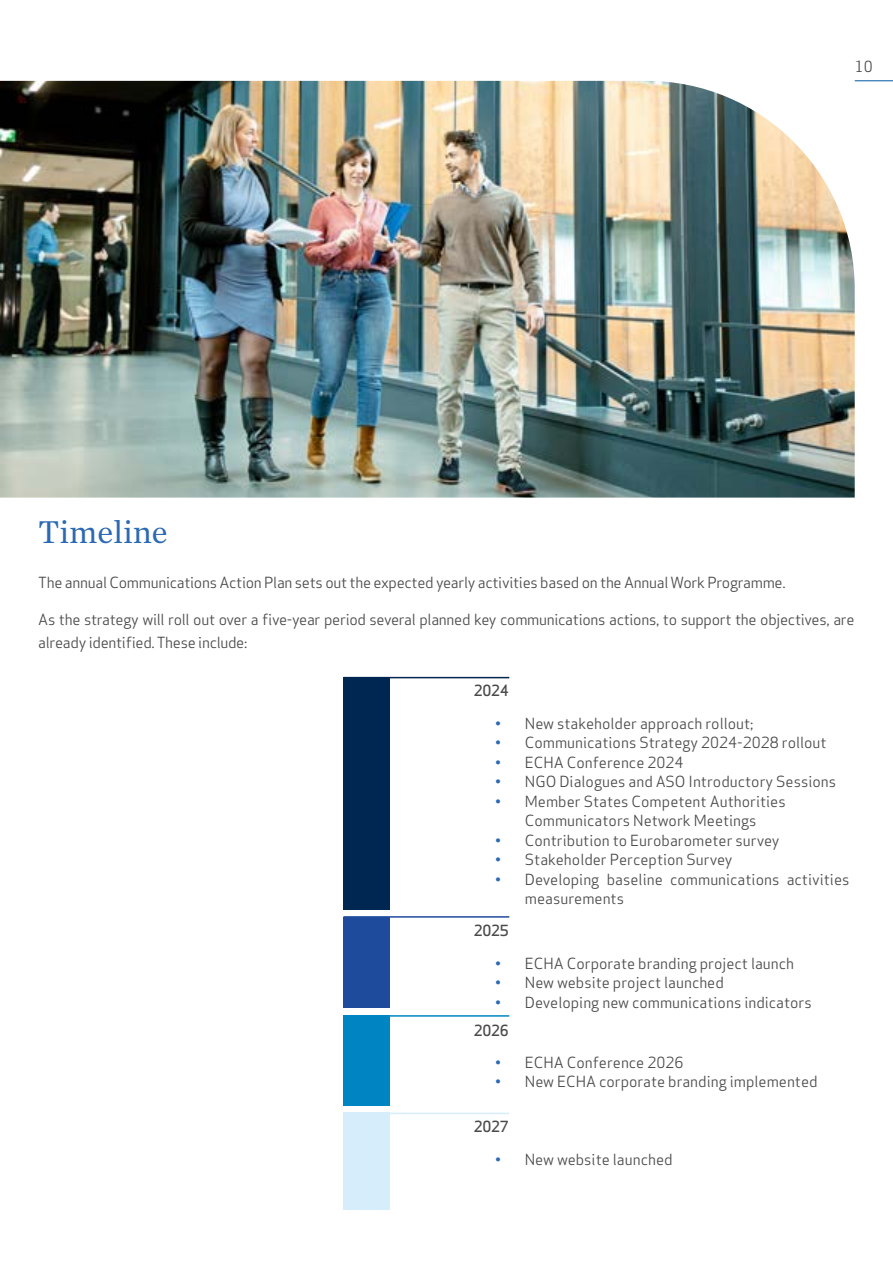
<style>
.page{position:relative;width:893px;height:1263px;background:#fff}
.page>*{position:absolute;margin:0;border:0;box-sizing:border-box;transform-origin:0 0}
.t1{font:33px "Chronicle Text G1";color:#2b69b2}
.t2{font:15px/19.5px "Apex Sans";color:#4a4a49}
.t3{font:15px/22.5px "Apex Sans";letter-spacing:-.02em;color:#4a4a49}
.t4{font:500 15px "Apex Sans";letter-spacing:-.02em;color:#4a4a49}
.s1{color:#2b69b2}
.s2{font-weight:500}
</style>
<div class="page">
<hr style="left:855px;top:80px;width:38px;height:1px;background:#0057a3">
<img style="left:0;top:81px;width:855px;height:417px">
<div style="left:343px;top:678px;width:47px;height:232px;background:#002751"></div>
<div style="left:343px;top:918px;width:47px;height:90px;background:#1e4b9b"></div>
<div style="left:343px;top:1015px;width:47px;height:90px;background:#0085c3"></div>
<div style="left:343px;top:1113px;width:47px;height:97px;background:#d6eefc"></div>
<hr style="left:343px;top:677px;width:166px;height:1px;background:#002751">
<hr style="left:343px;top:916px;width:166px;height:2px;background:#1e4b9b">
<hr style="left:343px;top:1015px;width:166px;height:2px;background:#0085c3">
<hr style="left:343px;top:1113px;width:166px;height:1px;background:#d6eefc">
<p class="t2" style="left:855px;top:55px;width:19px">10</p>
<h1 class="t1" style="left:38px;top:507px;width:131px">Timeline</h1>
<p class="t3" style="left:38px;top:569px;width:749px">The annual Communications Action Plan sets out the expected yearly activities based on the Annual Work Programme.</p>
<p class="t3" style="left:38px;top:607px;width:818px">As the strategy will roll out over a five-year period several planned key communications actions, to support the objectives, are already identified. These include:</p>
<p class="t4" style="left:474px;top:678px;width:37px">2024</p>
<p class="t2" style="left:495px;top:712px;width:260px"><span class="s1">•</span> New stakeholder approach rollout;</p>
<p class="t2" style="left:495px;top:731px;width:333px"><span class="s1">•</span> Communications Strategy 2024-2028 rollout</p>
<p class="t2" style="left:495px;top:751px;width:190px"><span class="s1">•</span> ECHA Conference 2024</p>
<p class="t2" style="left:495px;top:770px;width:343px"><span class="s1">•</span> NGO Dialogues and ASO Introductory Sessions</p>
<p class="t2" style="left:495px;top:790px;width:292px;text-align:center"><span class="s1">•</span> Member States Competent Authorities<br>Communicators Network Meetings</p>
<p class="t2" style="left:495px;top:829px;width:286px"><span class="s1">•</span> Contribution to Eurobarometer survey</p>
<p class="t2" style="left:495px;top:848px;width:239px"><span class="s1">•</span> Stakeholder Perception Survey</p>
<p class="t2" style="left:525px;top:868px;width:326px;text-indent:-30px"><span class="s1">•</span> Developing baseline communications activities measurements</p>
<p class="t4" style="left:474px;top:918px;width:37px">2025</p>
<p class="t2" style="left:495px;top:952px;width:301px"><span class="s1">•</span> ECHA Corporate branding project launch</p>
<p class="t2" style="left:495px;top:971px;width:230px"><span class="s1">•</span> New website project launched</p>
<p class="t2" style="left:474px;top:987px;width:340px;line-height:28px;text-indent:21px"><span class="s1">•</span> Developing new communications indicators<br><span class="s2">2026</span></p>
<p class="t2" style="left:495px;top:1051px;width:190px"><span class="s1">•</span> ECHA Conference 2026</p>
<p class="t2" style="left:495px;top:1071px;width:324px"><span class="s1">•</span> New ECHA corporate branding implemented</p>
<p class="t4" style="left:474px;top:1114px;width:37px">2027</p>
<p class="t2" style="left:495px;top:1148px;width:179px"><span class="s1">•</span> New website launched</p>
</div>
